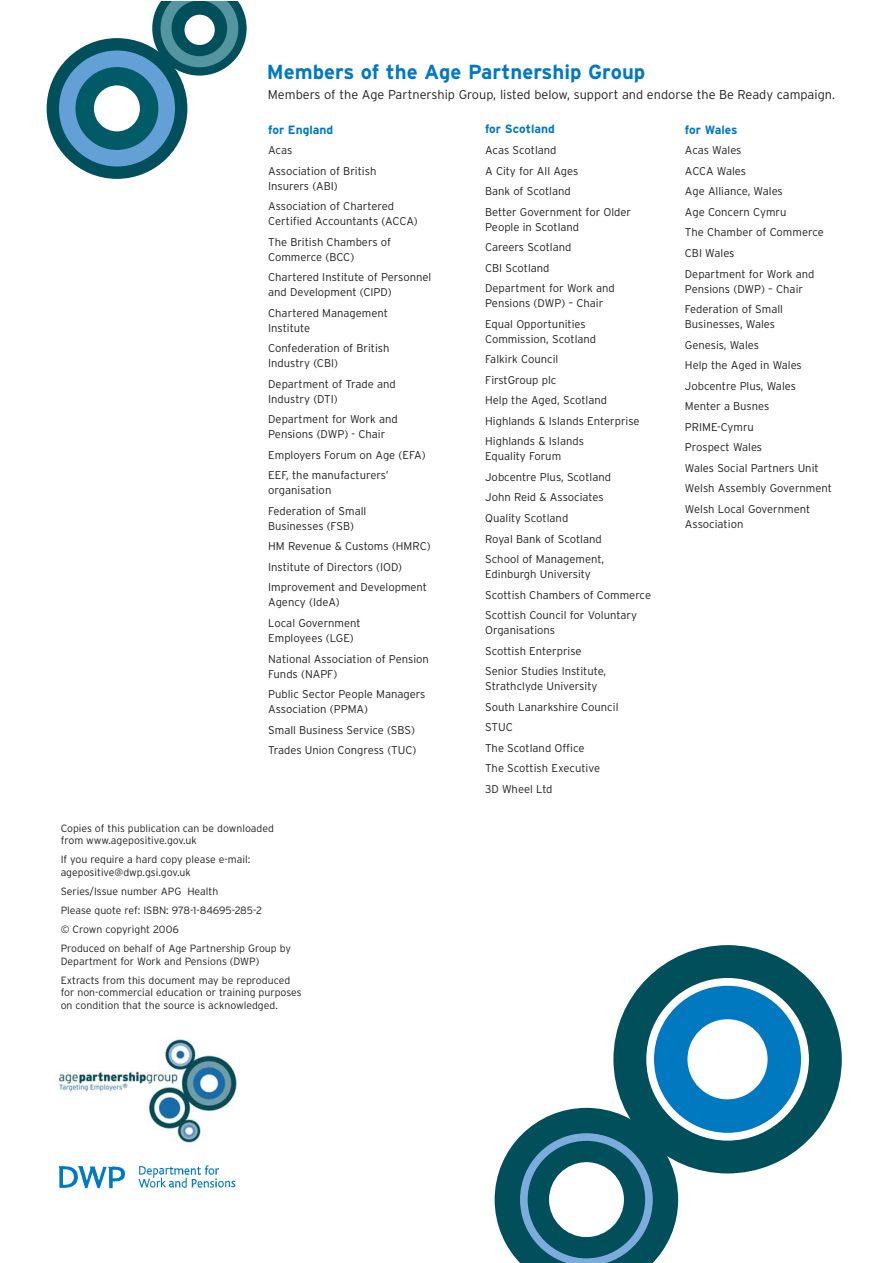
<style>
.page{position:relative;width:893px;height:1263px;background:#fff}
.page>*{position:absolute;margin:0;border:0;box-sizing:border-box;transform-origin:0 0}
.t1{font:700 20.4px "Interstate";color:#0079c1}
.t2{font:300 12.75px "Interstate";color:#231f20}
.t3{font:700 12px "Interstate";color:#0079c1}
.t4{font:300 11.25px/20.5px "Interstate";color:#231f20}
.t5{font:300 10.5px/19px "Interstate";color:#231f20}
</style>
<div class="page">
<svg style="left:47px;top:1px;width:200px;height:178px"></svg>
<div style="left:172px;top:1px;width:55px;height:55px;background:#004f5a;border-radius:50%"></div>
<div style="left:185px;top:15px;width:30px;height:30px;background:#fff;border-radius:50%"></div>
<img style="left:60px;top:1165px;width:176px;height:24px">
<svg style="left:613px;top:945px;width:229px;height:228px"></svg>
<div style="left:654px;top:986px;width:147px;height:147px;background:#0079c1;border-radius:50%"></div>
<div style="left:687px;top:1019px;width:81px;height:80px;background:#fff;border-radius:50%"></div>
<svg style="left:495px;top:1108px;width:183px;height:155px"></svg>
<div style="left:528px;top:1141px;width:117px;height:117px;background:#004f5a;border-radius:50%"></div>
<div style="left:549px;top:1162px;width:75px;height:75px;background:#fff;border-radius:50%"></div>
<img style="left:58px;top:1039px;width:181px;height:104px">
<h1 class="t1" style="left:267px;top:61px;width:380px">Members of the Age Partnership Group</h1>
<p class="t2" style="left:268px;top:87px;width:569px">Members of the Age Partnership Group, listed below, support and endorse the Be Ready campaign.</p>
<p class="t3" style="left:685px;top:123px;width:54px">for Wales</p>
<p class="t4" style="left:685px;top:140px;width:140px">Acas Wales<br>ACCA Wales<br>Age Alliance, Wales<br>Age Concern Cymru<br>The Chamber of Commerce<br>CBI Wales<br>Department for Work and</p>
<p class="t4" style="left:685px;top:278px;width:120px">Pensions (DWP) – Chair<br>Federation of Small</p>
<p class="t4" style="left:685px;top:314px;width:149px">Businesses, Wales<br>Genesis, Wales<br>Help the Aged in Wales<br>Jobcentre Plus, Wales<br>Menter a Busnes<br>PRIME-Cymru<br>Prospect Wales<br>Wales Social Partners Unit<br>Welsh Assembly Government<br>Welsh Local Government</p>
<p class="t4" style="left:685px;top:513px;width:60px">Association</p>
<p class="t3" style="left:485px;top:123px;width:71px">for Scotland</p>
<p class="t4" style="left:485px;top:140px;width:148px">Acas Scotland<br>A City for All Ages<br>Bank of Scotland<br>Better Government for Older</p>
<p class="t4" style="left:485px;top:216px;width:131px">People in Scotland<br>Careers Scotland<br>CBI Scotland<br>Department for Work and</p>
<p class="t4" style="left:485px;top:293px;width:120px">Pensions (DWP) – Chair<br>Equal Opportunities</p>
<p class="t4" style="left:485px;top:328px;width:156px">Commission, Scotland<br>Falkirk Council<br>FirstGroup plc<br>Help the Aged, Scotland<br>Highlands &amp; Islands Enterprise<br>Highlands &amp; Islands</p>
<p class="t4" style="left:485px;top:446px;width:127px">Equality Forum<br>Jobcentre Plus, Scotland<br>John Reid &amp; Associates<br>Quality Scotland<br>Royal Bank of Scotland<br>School of Management,</p>
<p class="t4" style="left:485px;top:564px;width:167px">Edinburgh University<br>Scottish Chambers of Commerce<br>Scottish Council for Voluntary</p>
<p class="t4" style="left:485px;top:620px;width:122px">Organisations<br>Scottish Enterprise<br>Senior Studies Institute,</p>
<p class="t4" style="left:485px;top:676px;width:135px">Strathclyde University<br>South Lanarkshire Council<br>STUC<br>The Scotland Office<br>The Scottish Executive<br>3D Wheel Ltd</p>
<p class="t3" style="left:268px;top:123px;width:67px">for England</p>
<p class="t4" style="left:268px;top:140px;width:110px">Acas<br>Association of British</p>
<p class="t4" style="left:268px;top:175px;width:127px">Insurers (ABI)<br>Association of Chartered</p>
<p class="t4" style="left:268px;top:211px;width:151px">Certified Accountants (ACCA)<br>The British Chambers of</p>
<p class="t4" style="left:268px;top:246px;width:165px">Commerce (BCC)<br>Chartered Institute of Personnel</p>
<p class="t4" style="left:268px;top:282px;width:125px">and Development (CIPD)<br>Chartered Management</p>
<p class="t4" style="left:268px;top:317px;width:123px">Institute<br>Confederation of British</p>
<p class="t4" style="left:268px;top:353px;width:129px">Industry (CBI)<br>Department of Trade and</p>
<p class="t4" style="left:268px;top:388px;width:131px">Industry (DTI)<br>Department for Work and</p>
<p class="t4" style="left:268px;top:424px;width:159px">Pensions (DWP) - Chair<br>Employers Forum on Age (EFA)<br>EEF, the manufacturers’</p>
<p class="t4" style="left:268px;top:480px;width:100px">organisation<br>Federation of Small</p>
<p class="t4" style="left:268px;top:515px;width:164px">Businesses (FSB)<br>HM Revenue &amp; Customs (HMRC)<br>Institute of Directors (IOD)<br>Improvement and Development</p>
<p class="t4" style="left:268px;top:592px;width:94px">Agency (IdeA)<br>Local Government</p>
<p class="t4" style="left:268px;top:628px;width:162px">Employees (LGE)<br>National Association of Pension</p>
<p class="t4" style="left:268px;top:663px;width:159px">Funds (NAPF)<br>Public Sector People Managers</p>
<p class="t4" style="left:268px;top:699px;width:150px">Association (PPMA)<br>Small Business Service (SBS)<br>Trades Union Congress (TUC)</p>
<p class="t5" style="left:61px;top:822px;width:215px;line-height:12.6px">Copies of this publication can be downloaded from www.agepositive.gov.uk</p>
<p class="t5" style="left:61px;top:853px;width:191px;line-height:12.6px">If you require a hard copy please e-mail: agepositive@dwp.gsi.gov.uk</p>
<p class="t5" style="left:61px;top:882px;width:232px">Series/Issue number APG Health<br>Please quote ref: ISBN: 978-1-84695-285-2<br>© Crown copyright 2006<br>Produced on behalf of Age Partnership Group by</p>
<p class="t5" style="left:61px;top:951px;width:231px">Department for Work and Pensions (DWP)<br>Extracts from this document may be reproduced</p>
<p class="t5" style="left:61px;top:986px;width:242px;line-height:12.6px">for non-commercial education or training purposes on condition that the source is acknowledged.</p>
</div>
